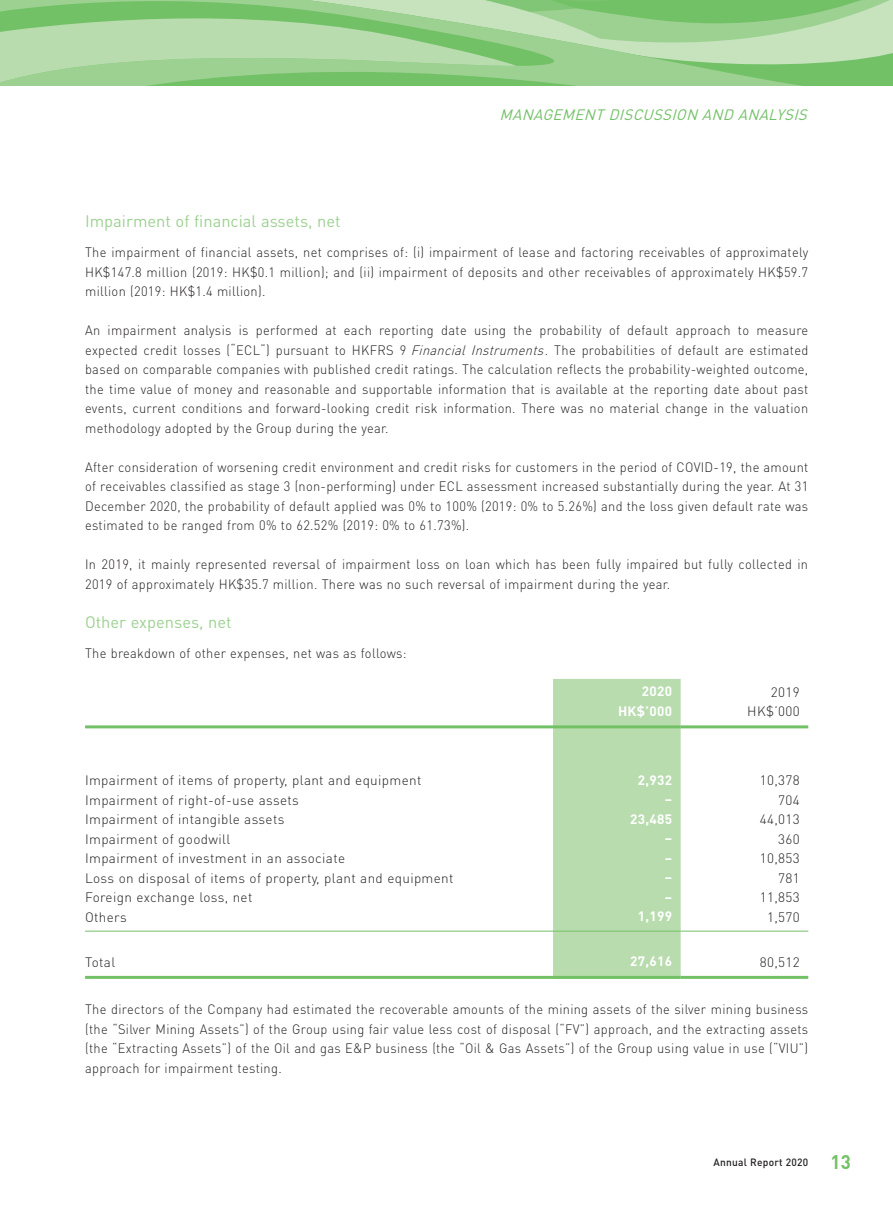
<style>
.page{position:relative;width:893px;height:1212px;background:#fff}
.page>*{position:absolute;margin:0;border:0;box-sizing:border-box;transform-origin:0 0}
.t1{font:16.5px "DIN Pro";color:#9dd192}
.t2{font:italic 15px "DIN Pro";color:#73c167}
.t3{font:300 13.5px/19.5px "DIN Pro";letter-spacing:.025em;color:#231f20;text-align:justify;scale:.95 1}
.t4{font:300 13.5px "DIN Pro";letter-spacing:.025em;color:#231f20}
.t5{font:700 13.5px "DIN Pro";letter-spacing:.025em;color:#fff}
.t6{font:500 10.5px "DIN Pro";letter-spacing:.025em;color:#231f20}
.s1{font-style:italic}
.s2{font-weight:700;font-size:19.5px;color:#73c167}
</style>
<div class="page">
<svg style="left:598px;top:0;width:294px;height:85px"></svg>
<svg style="left:0;top:0;width:598px;height:85px;fill:#9dd192"></svg>
<svg style="left:0;top:1px;width:517px;height:84px"></svg>
<div style="left:553px;top:679px;width:127px;height:297px;background:#b8dcae"></div>
<hr style="left:85px;top:725px;width:468px;height:3px;background:#73c167">
<hr style="left:553px;top:725px;width:127px;height:3px;background:#73c167">
<hr style="left:680px;top:725px;width:128px;height:3px;background:#73c167">
<hr style="left:85px;top:931px;width:468px;height:1px;background:#73c167">
<hr style="left:553px;top:931px;width:127px;height:1px;background:#73c167">
<hr style="left:680px;top:931px;width:128px;height:1px;background:#73c167">
<hr style="left:85px;top:976px;width:468px;height:3px;background:#73c167">
<hr style="left:553px;top:976px;width:127px;height:3px;background:#73c167">
<hr style="left:680px;top:976px;width:128px;height:3px;background:#73c167">
<p class="t2" style="left:499px;top:109px;width:312px">MANAGEMENT DISCUSSION AND ANALYSIS</p>
<p class="t1" style="left:85px;top:215px;width:257px">Impairment of financial assets, net</p>
<p class="t3" style="left:85px;top:244px;width:762px">The impairment of financial assets, net comprises of: (i) impairment of lease and factoring receivables of approximately HK$147.8 million (2019: HK$0.1 million); and (ii) impairment of deposits and other receivables of approximately HK$59.7 million (2019: HK$1.4 million).</p>
<p class="t3" style="left:85px;top:322px;width:762px">An impairment analysis is performed at each reporting date using the probability of default approach to measure expected credit losses (“ECL”) pursuant to HKFRS 9 <span class="s1">Financial Instruments</span>. The probabilities of default are estimated based on comparable companies with published credit ratings. The calculation reflects the probability-weighted outcome, the time value of money and reasonable and supportable information that is available at the reporting date about past events, current conditions and forward-looking credit risk information. There was no material change in the valuation methodology adopted by the Group during the year.</p>
<p class="t3" style="left:85px;top:459px;width:762px">After consideration of worsening credit environment and credit risks for customers in the period of COVID-19, the amount of receivables classified as stage 3 (non-performing) under ECL assessment increased substantially during the year. At 31<br>December 2020, the probability of default applied was 0% to 100% (2019: 0% to 5.26%) and the loss given default rate was estimated to be ranged from 0% to 62.52% (2019: 0% to 61.73%).</p>
<p class="t3" style="left:85px;top:556px;width:762px">In 2019, it mainly represented reversal of impairment loss on loan which has been fully impaired but fully collected in<br>2019 of approximately HK$35.7 million. There was no such reversal of impairment during the year.</p>
<p class="t1" style="left:85px;top:616px;width:148px">Other expenses, net</p>
<p class="t3" style="left:85px;top:645px;width:340px">The breakdown of other expenses, net was as follows:</p>
<p class="t5" style="left:642px;top:687px;width:32px">2020</p>
<p class="t4" style="left:771px;top:687px;width:30px">2019</p>
<p class="t5" style="left:618px;top:706px;width:56px">HK$’000</p>
<p class="t4" style="left:747px;top:707px;width:54px">HK$’000</p>
<p class="t4" style="left:85px;top:776px;width:338px">Impairment of items of property, plant and equipment</p>
<p class="t5" style="left:637px;top:775px;width:36px">2,932</p>
<p class="t4" style="left:759px;top:776px;width:41px">10,378</p>
<p class="t4" style="left:85px;top:795px;width:215px">Impairment of right-of-use assets</p>
<p class="t5" style="left:664px;top:795px;width:9px">–</p>
<p class="t4" style="left:778px;top:795px;width:23px">704</p>
<p class="t4" style="left:85px;top:815px;width:201px">Impairment of intangible assets</p>
<p class="t5" style="left:630px;top:814px;width:43px">23,485</p>
<p class="t4" style="left:759px;top:815px;width:41px">44,013</p>
<p class="t4" style="left:85px;top:834px;width:147px">Impairment of goodwill</p>
<p class="t5" style="left:664px;top:834px;width:9px">–</p>
<p class="t4" style="left:778px;top:834px;width:23px">360</p>
<p class="t4" style="left:85px;top:854px;width:261px">Impairment of investment in an associate</p>
<p class="t5" style="left:664px;top:853px;width:9px">–</p>
<p class="t4" style="left:759px;top:854px;width:41px">10,853</p>
<p class="t4" style="left:85px;top:873px;width:370px">Loss on disposal of items of property, plant and equipment</p>
<p class="t5" style="left:664px;top:873px;width:9px">–</p>
<p class="t4" style="left:778px;top:873px;width:23px">781</p>
<p class="t4" style="left:85px;top:893px;width:169px">Foreign exchange loss, net</p>
<p class="t5" style="left:664px;top:892px;width:9px">–</p>
<p class="t4" style="left:759px;top:893px;width:41px">11,853</p>
<p class="t4" style="left:85px;top:912px;width:43px">Others</p>
<p class="t5" style="left:637px;top:912px;width:36px">1,199</p>
<p class="t4" style="left:767px;top:912px;width:34px">1,570</p>
<p class="t4" style="left:85px;top:957px;width:32px">Total</p>
<p class="t5" style="left:630px;top:957px;width:43px">27,616</p>
<p class="t4" style="left:759px;top:957px;width:41px">80,512</p>
<p class="t3" style="left:85px;top:1002px;width:762px">The directors of the Company had estimated the recoverable amounts of the mining assets of the silver mining business (the “Silver Mining Assets”) of the Group using fair value less cost of disposal (“FV”) approach, and the extracting assets (the “Extracting Assets”) of the Oil and gas E&amp;P business (the “Oil &amp; Gas Assets”) of the Group using value in use (“VIU”) approach for impairment testing.</p>
<p class="t6" style="left:713px;top:1159px;width:139px">Annual Report 2020 <span class="s2">13</span></p>
</div>
